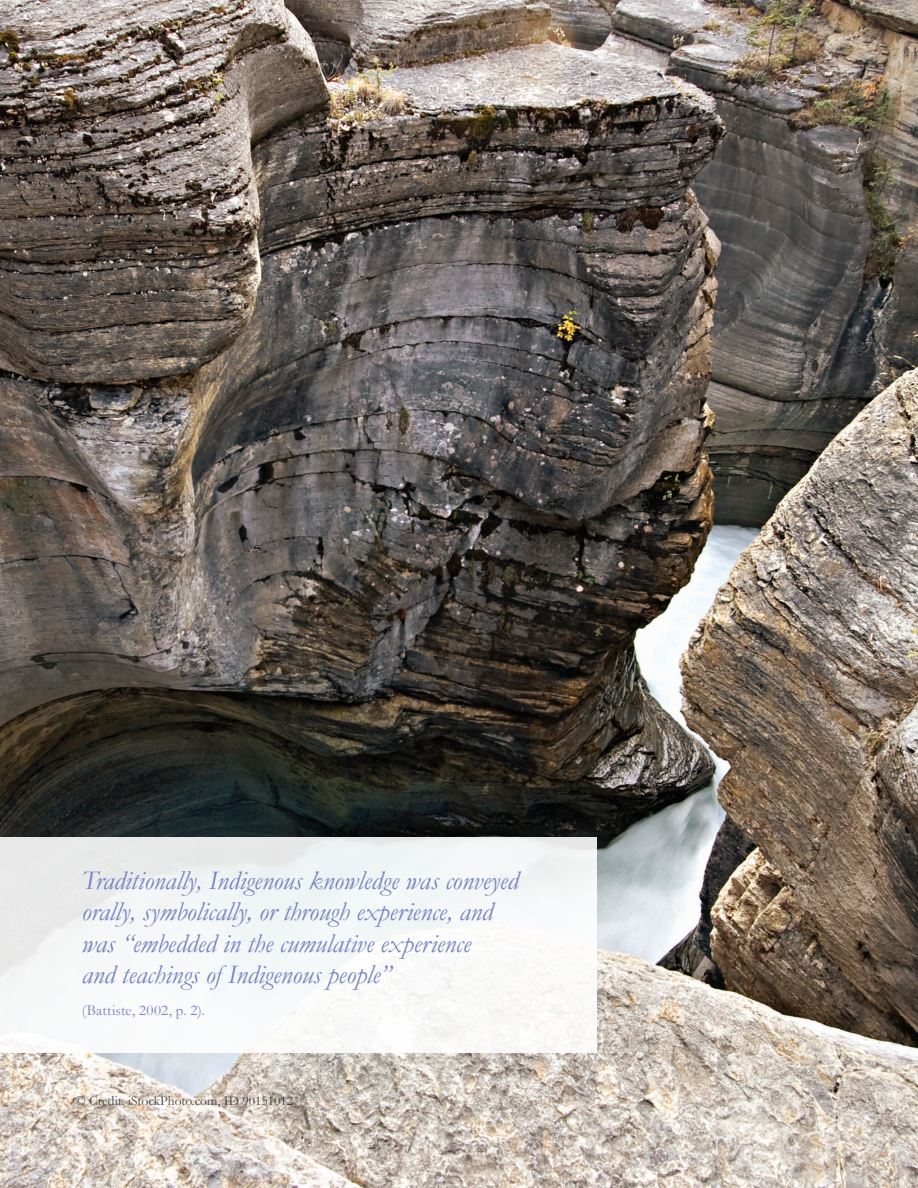
<style>
.page{position:relative;width:918px;height:1188px;background:#fff}
.page>*{position:absolute;margin:0;border:0;box-sizing:border-box;transform-origin:0 0}
.t1{font:italic 27px/31.5px "Garamond";letter-spacing:-.005em;color:#7481bf}
.t2{font:15px "Garamond";letter-spacing:.01em;color:#7481bf}
.t3{font:13.5px "Garamond";color:#3e3e3f}
</style>
<div class="page">
<img style="left:0;top:0;width:918px;height:1188px">
<div style="left:0;top:837px;width:597px;height:216px;background:linear-gradient(to right,#f0f2f2,#f8f9f9)"></div>
<p class="t1" style="left:82px;top:864px;width:438px">Traditionally, Indigenous knowledge was conveyed orally, symbolically, or through experience, and was “embedded in the cumulative experience<br>and teachings of Indigenous people”</p>
<p class="t2" style="left:82px;top:1000px;width:125px">(Battiste, 2002, p. 2).</p>
<p class="t3" style="left:76px;top:1092px;width:219px">© Credit: iStockPhoto.com, ID 90151012</p>
</div>
